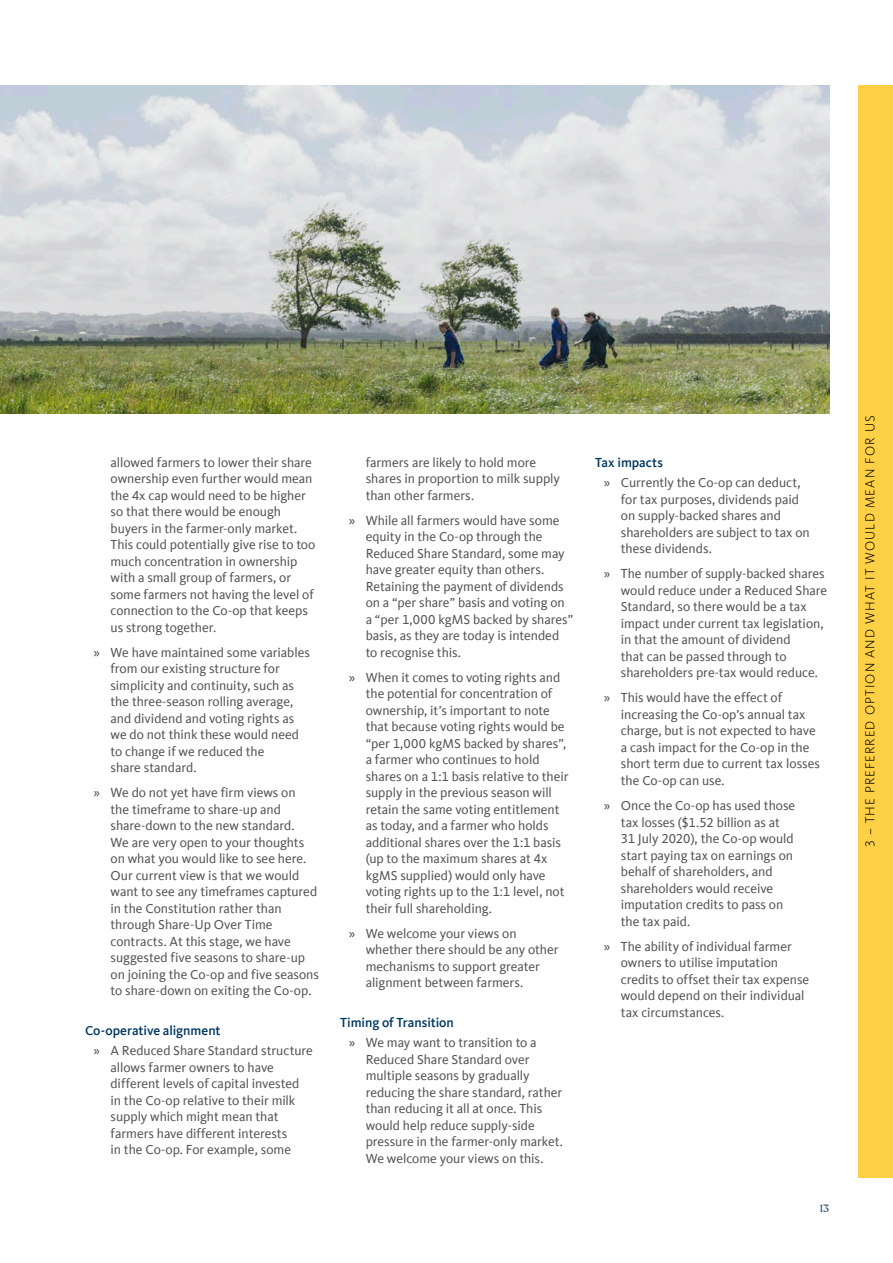
<style>
.page{position:relative;width:893px;height:1263px;background:#fff}
.page>*{position:absolute;margin:0;border:0;box-sizing:border-box;transform-origin:0 0}
.t1{font:13.5px/16.5px "Kievit Offc Pro";letter-spacing:-.005em;color:#565655}
.Subhead_3{font:500 13.5px "Kievit Offc Pro";letter-spacing:-.005em;color:#003862}
.t2{font:300 13.5px "Kievit Offc Pro";letter-spacing:.08em;color:#000}
.t3{font:500 10.5px "Recoleta Alt";color:#26537c}
</style>
<div class="page">
<img style="left:0;top:85px;width:829px;height:329px">
<div style="left:859px;top:85px;width:34px;height:1093px;background:#fed046"></div>
<p class="t1" style="left:111px;top:454px;width:206px">allowed farmers to lower their share ownership even further would mean the 4x cap would need to be higher so that there would be enough buyers in the farmer-only market.<br>This could potentially give rise to too much concentration in ownership with a small group of farmers, or some farmers not having the level of connection to the Co-op that keeps us strong together.</p>
<p class="t1" style="left:111px;top:644px;width:201px;text-indent:-17px">» We have maintained some variables from our existing structure for simplicity and continuity, such as the three-season rolling average, and dividend and voting rights as we do not think these would need to change if we reduced the<br>share standard.</p>
<p class="t1" style="left:111px;top:784px;width:210px;text-indent:-17px">» We do not yet have firm views on<br>the timeframe to share-up and share-down to the new standard.<br>We are very open to your thoughts on what you would like to see here.<br>Our current view is that we would want to see any timeframes captured in the Constitution rather than through Share-Up Over Time contracts. At this stage, we have suggested five seasons to share-up on joining the Co-op and five seasons to share-down on exiting the Co-op.</p>
<p class="Subhead_3" style="left:85px;top:1022px;width:137px">Co-operative alignment</p>
<p class="t1" style="left:111px;top:1042px;width:204px;text-indent:-17px">» A Reduced Share Standard structure allows farmer owners to have different levels of capital invested in the Co-op relative to their milk supply which might mean that farmers have different interests<br>in the Co-op. For example, some</p>
<p class="t1" style="left:366px;top:454px;width:196px">farmers are likely to hold more shares in proportion to milk supply than other farmers.</p>
<p class="t1" style="left:366px;top:512px;width:209px;text-indent:-17px">» While all farmers would have some equity in the Co-op through the<br>Reduced Share Standard, some may have greater equity than others.<br>Retaining the payment of dividends on a “per share” basis and voting on a “per 1,000 kgMS backed by shares” basis, as they are today is intended to recognise this.</p>
<p class="t1" style="left:366px;top:669px;width:204px;text-indent:-17px">» When it comes to voting rights and the potential for concentration of ownership, it’s important to note that because voting rights would be “per 1,000 kgMS backed by shares”, a farmer who continues to hold shares on a 1:1 basis relative to their supply in the previous season will retain the same voting entitlement as today, and a farmer who holds additional shares over the 1:1 basis (up to the maximum shares at 4x kgMS supplied) would only have voting rights up to the 1:1 level, not their full shareholding.</p>
<p class="t1" style="left:366px;top:925px;width:194px;text-indent:-17px">» We welcome your views on whether there should be any other mechanisms to support greater alignment between farmers.</p>
<p class="Subhead_3" style="left:340px;top:1014px;width:115px">Timing of Transition</p>
<p class="t1" style="left:366px;top:1034px;width:199px;text-indent:-17px">» We may want to transition to a<br>Reduced Share Standard over multiple seasons by gradually reducing the share standard, rather than reducing it all at once. This would help reduce supply-side pressure in the farmer-only market.<br>We welcome your views on this.</p>
<p class="Subhead_3" style="left:595px;top:454px;width:69px">Tax impacts</p>
<p class="t1" style="left:621px;top:475px;width:190px;text-indent:-17px">» Currently the Co-op can deduct, for tax purposes, dividends paid on supply-backed shares and shareholders are subject to tax on these dividends.</p>
<p class="t1" style="left:621px;top:566px;width:208px;text-indent:-17px">» The number of supply-backed shares would reduce under a Reduced Share Standard, so there would be a tax impact under current tax legislation, in that the amount of dividend<br>that can be passed through to shareholders pre-tax would reduce.</p>
<p class="t1" style="left:621px;top:690px;width:201px;text-indent:-17px">» This would have the effect of increasing the Co-op’s annual tax charge, but is not expected to have a cash impact for the Co-op in the short term due to current tax losses the Co-op can use.</p>
<p class="t1" style="left:621px;top:797px;width:176px;text-indent:-17px">» Once the Co-op has used those tax losses ($1.52 billion as at<br>31 July 2020), the Co-op would start paying tax on earnings on behalf of shareholders, and shareholders would receive imputation credits to pass on the tax paid.</p>
<p class="t1" style="left:621px;top:938px;width:190px;text-indent:-17px">» The ability of individual farmer owners to utilise imputation credits to offset their tax expense would depend on their individual tax circumstances.</p>
<p class="t3" style="left:820px;top:1201px;width:11px">13</p>
<p class="t2" style="left:862px;top:847px;width:433px;rotate:-90deg">3 – THE PREFERRED OPTION AND WHAT IT WOULD MEAN FOR US</p>
</div>
